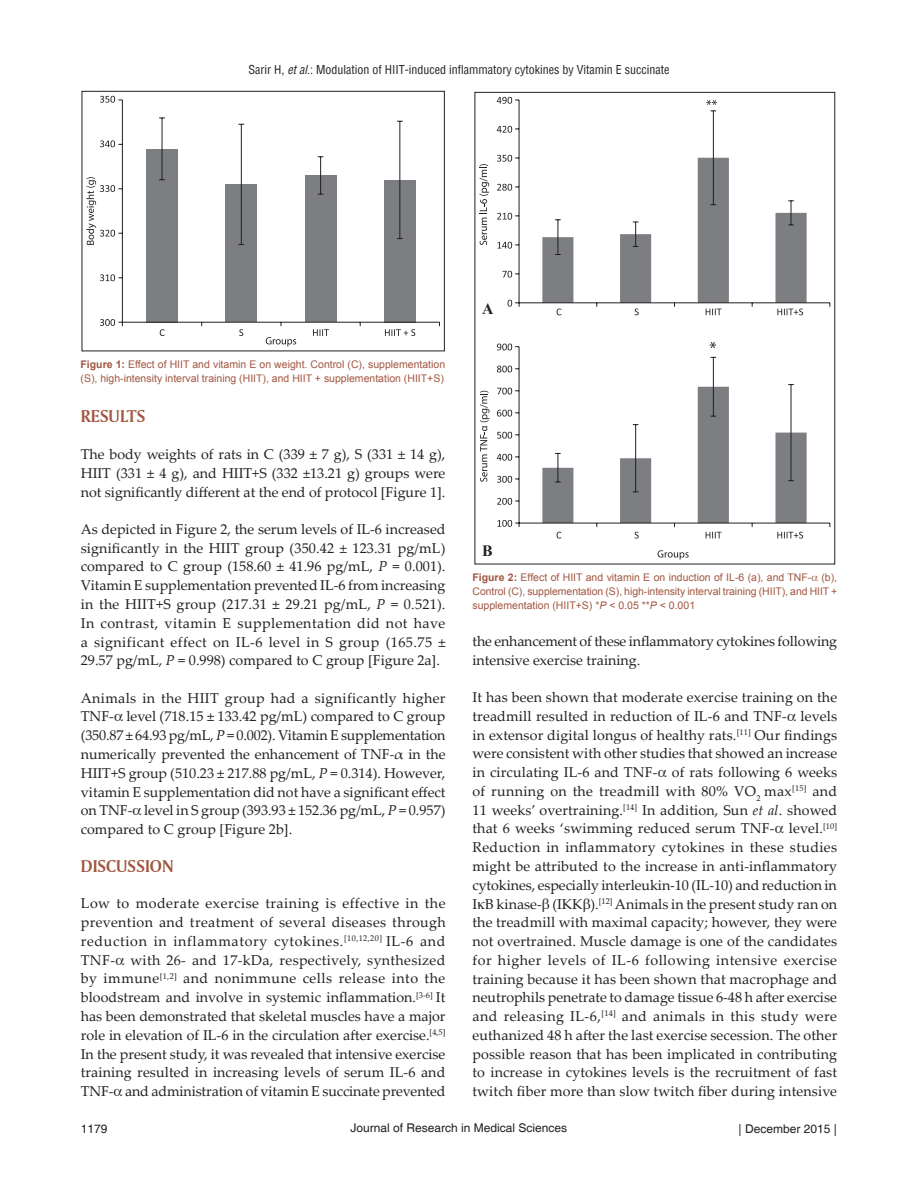
<style>
.page{position:relative;width:918px;height:1188px;background:#fff}
.page>*{position:absolute;margin:0;border:0;box-sizing:border-box;transform-origin:0 0}
.t1{font:18px "Amerigo BT Bold A";color:#a25641}
.t2{font:700 15.75px "Times New Roman";color:#231f20}
.TX{font:14.25px/18.8px "Palatino Linotype";color:#231f20;text-align:justify}
.t3{font:condensed 12px "Helvetica";color:#231f20}
.t4{font:12px "Helvetica";color:#231f20}
.FGC{font:10.5px/13.6px "Arial";color:#a25641}
.s1{font-style:italic}
.s2{font-weight:700}
</style>
<div class="page">
<div style="left:384px;top:180px;width:32px;height:142px;background:#7c7e81"></div>
<div style="left:305px;top:175px;width:31px;height:147px;background:#7c7e81"></div>
<div style="left:225px;top:184px;width:32px;height:138px;background:#7c7e81"></div>
<div style="left:146px;top:149px;width:32px;height:173px;background:#7c7e81"></div>
<hr style="left:162px;top:118px;width:1px;height:62px;background:#231f20">
<hr style="left:241px;top:124px;width:1px;height:121px;background:#231f20">
<hr style="left:320px;top:157px;width:1px;height:37px;background:#231f20">
<hr style="left:399px;top:121px;width:1px;height:118px;background:#231f20">
<hr style="left:122px;top:100px;width:1px;height:222px;background:#231f20">
<hr style="left:122px;top:322px;width:317px;height:1px;background:#231f20">
<svg style="left:100px;top:319px;width:23px;height:7px"></svg>
<svg style="left:100px;top:274px;width:22px;height:7px"></svg>
<svg style="left:100px;top:140px;width:22px;height:7px"></svg>
<svg style="left:100px;top:96px;width:22px;height:7px"></svg>
<svg style="left:160px;top:329px;width:5px;height:7px"></svg>
<svg style="left:239px;top:329px;width:4px;height:7px"></svg>
<svg style="left:313px;top:329px;width:16px;height:7px"></svg>
<svg style="left:385px;top:329px;width:30px;height:7px"></svg>
<svg style="left:86px;top:177px;width:36px;height:68px"></svg>
<svg style="left:266px;top:337px;width:30px;height:9px"></svg>
<div style="left:82px;top:91px;width:363px;height:260px;border:1px solid #231f20"></div>
<hr style="left:713px;top:111px;width:1px;height:94px;background:#231f20">
<hr style="left:519px;top:100px;width:1px;height:203px;background:#231f20">
<hr style="left:519px;top:302px;width:311px;height:1px;background:#231f20">
<hr style="left:713px;top:357px;width:1px;height:59px;background:#231f20">
<hr style="left:519px;top:347px;width:1px;height:176px;background:#231f20">
<hr style="left:519px;top:523px;width:311px;height:1px;background:#231f20">
<svg style="left:508px;top:300px;width:12px;height:7px"></svg>
<svg style="left:502px;top:271px;width:17px;height:7px"></svg>
<svg style="left:497px;top:242px;width:22px;height:7px"></svg>
<svg style="left:497px;top:213px;width:22px;height:7px"></svg>
<svg style="left:497px;top:184px;width:22px;height:7px"></svg>
<svg style="left:497px;top:155px;width:22px;height:7px"></svg>
<svg style="left:497px;top:126px;width:22px;height:7px"></svg>
<svg style="left:497px;top:97px;width:22px;height:7px"></svg>
<svg style="left:542px;top:158px;width:265px;height:157px"></svg>
<svg style="left:479px;top:164px;width:10px;height:81px"></svg>
<svg style="left:706px;top:100px;width:11px;height:11px"></svg>
<svg style="left:497px;top:520px;width:23px;height:7px"></svg>
<svg style="left:497px;top:498px;width:22px;height:7px"></svg>
<svg style="left:497px;top:476px;width:22px;height:7px"></svg>
<svg style="left:497px;top:454px;width:22px;height:7px"></svg>
<svg style="left:497px;top:432px;width:22px;height:7px"></svg>
<svg style="left:497px;top:410px;width:22px;height:7px"></svg>
<svg style="left:497px;top:388px;width:22px;height:7px"></svg>
<svg style="left:497px;top:366px;width:22px;height:6px"></svg>
<svg style="left:497px;top:344px;width:22px;height:6px"></svg>
<svg style="left:542px;top:384px;width:265px;height:155px"></svg>
<svg style="left:480px;top:391px;width:9px;height:91px"></svg>
<svg style="left:658px;top:550px;width:31px;height:10px"></svg>
<svg style="left:710px;top:342px;width:6px;height:6px"></svg>
<p class="t3" style="left:249px;top:62px;width:422px">Sarir H, <span class="s1">et al</span>.: Modulation of HIIT-induced inflammatory cytokines by Vitamin E succinate</p>
<p class="FGC" style="left:81px;top:358px;width:366px"><span class="s2">Figure 1:</span> Effect of HIIT and vitamin E on weight. Control (C), supplementation (S), high-intensity interval training (HIIT), and HIIT + supplementation (HIIT+S)</p>
<h1 class="t1" style="left:81px;top:405px;width:66px">RESULTS</h1>
<p class="TX" style="left:81px;top:444px;width:366px">The body weights of rats in C (339 ± 7 g), S (331 ± 14 g), HIIT (331 ± 4 g), and HIIT+S (332 ±13.21 g) groups were not significantly different at the end of protocol [Figure 1].</p>
<p class="TX" style="left:81px;top:519px;width:366px">As depicted in Figure 2, the serum levels of IL-6 increased significantly in the HIIT group (350.42 ± 123.31 pg/mL) compared to C group (158.60 ± 41.96 pg/mL, <span class="s1">P</span> = 0.001).<br>Vitamin E supplementation prevented IL-6 from increasing in the HIIT+S group (217.31 ± 29.21 pg/mL, <span class="s1">P</span> = 0.521).<br>In contrast, vitamin E supplementation did not have a significant effect on IL-6 level in S group (165.75 ± 29.57 pg/mL, <span class="s1">P</span> = 0.998) compared to C group [Figure 2a].</p>
<p class="TX" style="left:81px;top:688px;width:366px">Animals in the HIIT group had a significantly higher TNF- level (718.15 ± 133.42 pg/mL) compared to C group (350.87 ± 64.93 pg/mL, <span class="s1">P</span> = 0.002). Vitamin E supplementation numerically prevented the enhancement of TNF-α in the HIIT+S group (510.23 ± 217.88 pg/mL, <span class="s1">P</span> = 0.314). However, vitamin E supplementation did not have a significant effect on TNF- level in S group (393.93 ± 152.36 pg/mL, <span class="s1">P</span> = 0.957) compared to C group [Figure 2b].</p>
<h1 class="t1" style="left:81px;top:855px;width:94px">DISCUSSION</h1>
<p class="TX" style="left:81px;top:894px;width:366px">Low to moderate exercise training is effective in the prevention and treatment of several diseases through reduction in inflammatory cytokines.<sup>[10,12,20]</sup> IL-6 and TNF- with 26- and 17-kDa, respectively, synthesized by immune<sup>[1,2]</sup> and nonimmune cells release into the bloodstream and involve in systemic inflammation.<sup>[3-6]</sup> It has been demonstrated that skeletal muscles have a major role in elevation of IL-6 in the circulation after exercise.<sup>[4,5] </sup>In the present study, it was revealed that intensive exercise training resulted in increasing levels of serum IL-6 and TNF- and administration of vitamin E succinate prevented</p>
<p class="t2" style="left:482px;top:298px;width:13px">A</p>
<p class="t2" style="left:482px;top:540px;width:12px">B</p>
<p class="FGC" style="left:472px;top:571px;width:366px;text-align:justify"><span class="s2">Figure 2:</span> Effect of HIIT and vitamin E on induction of IL-6 (a), and TNF- (b), Control (C), supplementation (S), high-intensity interval training (HIIT), and HIIT + supplementation (HIIT+S) *<span class="s1">P</span> &lt; 0.05 **<span class="s1">P</span> &lt; 0.001</p>
<p class="TX" style="left:472px;top:631px;width:366px">the enhancement of these inflammatory cytokines following intensive exercise training.</p>
<p class="TX" style="left:472px;top:687px;width:366px">It has been shown that moderate exercise training on the treadmill resulted in reduction of IL-6 and TNF- levels in extensor digital longus of healthy rats.<sup>[11]</sup> Our findings were consistent with other studies that showed an increase in circulating IL-6 and TNF- of rats following 6 weeks of running on the treadmill with 80% VO<sub>2</sub> max<sup>[15]</sup> and 11 weeks’ overtraining.<sup>[14]</sup> In addition, Sun <span class="s1">et al</span>. showed that 6 weeks ‘swimming reduced serum TNF- level.<sup>[10] </sup>Reduction in inflammatory cytokines in these studies might be attributed to the increase in anti-inflammatory cytokines, especially interleukin-10 (IL-10) and reduction in I B kinase- (IKK ).<sup>[12]</sup> Animals in the present study ran on the treadmill with maximal capacity; however, they were not overtrained. Muscle damage is one of the candidates for higher levels of IL-6 following intensive exercise training because it has been shown that macrophage and neutrophils penetrate to damage tissue 6-48 h after exercise and releasing IL-6,<sup>[14]</sup> and animals in this study were euthanized 48 h after the last exercise secession. The other possible reason that has been implicated in contributing to increase in cytokines levels is the recruitment of fast twitch fiber more than slow twitch fiber during intensive</p>
<p class="t4" style="left:81px;top:1122px;width:28px">1179</p>
<p class="t4" style="left:351px;top:1121px;width:218px">Journal of Research in Medical Sciences</p>
<p class="t4" style="left:739px;top:1122px;width:100px">| December 2015 |</p>
</div>
